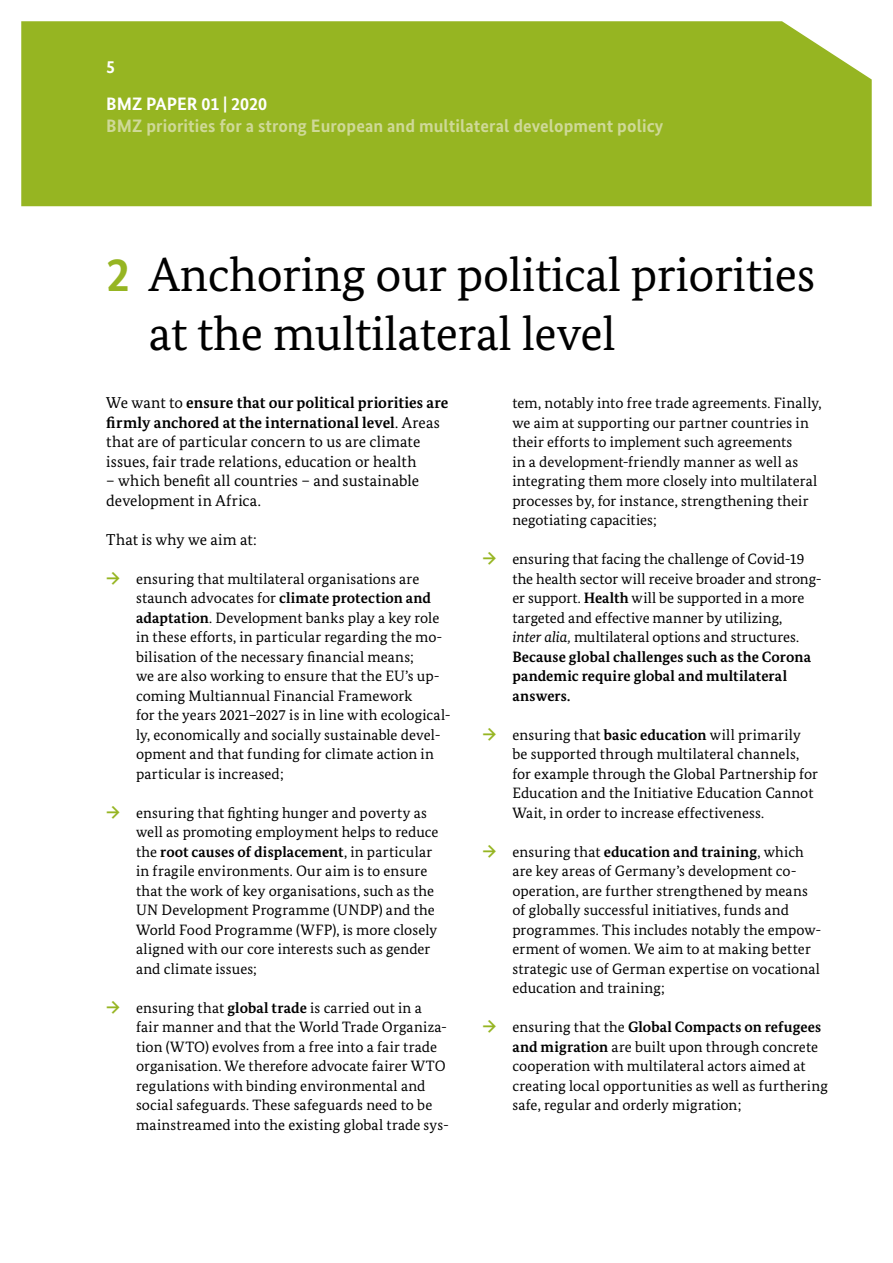
<style>
.page{position:relative;width:893px;height:1263px;background:#fff}
.page>*{position:absolute;margin:0;border:0;box-sizing:border-box;transform-origin:0 0}
.t1{font:48px/58.5px "Bundes Serif";letter-spacing:-.005em;color:#000}
.t2{font:700 18px "Bundes Sans";letter-spacing:.005em;color:#cfd998}
.t3{font:700 18px/36.5px "Bundes Sans";color:#fff}
.t4{font:15.75px/19.5px "Bundes Serif";letter-spacing:.005em;color:#000}
.t5{font:15px/19.5px "Bundes Serif";letter-spacing:.005em;color:#000}
.s1{font-family:"Bundes Sans";font-weight:700;color:#96b522}
.s2{font-weight:700}
.s3{font-family:"Bundes Sans";font-weight:700;font-size:18px;color:#96b522}
.s4{font-style:italic}
</style>
<div class="page">
<div style="left:21px;top:21px;width:851px;height:185px;background:#96b522"></div>
<p class="t3" style="left:106px;top:49px;width:162px">5<br>BMZ PAPER 01 | 2020</p>
<p class="t2" style="left:106px;top:114px;width:558px">BMZ priorities for a strong European and multilateral development policy</p>
<h1 class="t1" style="left:149px;top:245px;width:668px;text-indent:-43px"><span class="s1">2</span> Anchoring our political priorities at the multilateral level</h1>
<p class="t4" style="left:106px;top:393px;width:344px">We want to <span class="s2">ensure that our political priorities are firmly anchored at the international level</span>. Areas that are of particular concern to us are climate issues, fair trade relations, education or health</p>
<p class="t4" style="left:106px;top:471px;width:314px">– which benefit all countries – and sustainable development in Africa.</p>
<p class="t4" style="left:106px;top:529px;width:152px">That is why we aim at:</p>
<p class="t5" style="left:136px;top:568px;width:316px;text-indent:-30px"><span class="s3">→</span> ensuring that multilateral organisations are staunch advocates for <span class="s2">climate protection and adaptation</span>. Development banks play a key role in these efforts, in particular regarding the mo&shy;bilisation of the necessary financial means;<br>we are also working to ensure that the EU’s up&shy;coming Multiannual Financial Framework<br>for the years 2021–2027 is in line with ecological&shy;ly, economically and socially sustainable devel&shy;opment and that funding for climate action in particular is increased;</p>
<p class="t5" style="left:136px;top:802px;width:304px;text-indent:-30px"><span class="s3">→</span> ensuring that fighting hunger and poverty as well as promoting employment helps to reduce the <span class="s2">root causes of displacement</span>, in particular in fragile environments. Our aim is to ensure that the work of key organisations, such as the UN Development Programme (UNDP) and the World Food Programme (WFP), is more closely aligned with our core interests such as gender and climate issues;</p>
<p class="t5" style="left:136px;top:997px;width:314px;text-indent:-30px"><span class="s3">→</span> ensuring that <span class="s2">global trade</span> is carried out in a<br>fair manner and that the World Trade Organiza&shy;tion (WTO) evolves from a free into a fair trade organisation. We therefore advocate fairer WTO regulations with binding environmental and social safeguards. These safeguards need to be mainstreamed into the existing global trade sys-</p>
<p class="t5" style="left:512px;top:393px;width:311px">tem, notably into free trade agreements. Finally, we aim at supporting our partner countries in their efforts to implement such agreements<br>in a development-friendly manner as well as integrating them more closely into multilateral processes by, for instance, strengthening their negotiating capacities;</p>
<p class="t5" style="left:512px;top:549px;width:311px;text-indent:-30px"><span class="s3">→</span> ensuring that facing the challenge of Covid-19 the health sector will receive broader and strong&shy;er support. <span class="s2">Health</span> will be supported in a more targeted and effective manner by utilizing,<br><span class="s4">inter alia,</span> multilateral options and structures.<br><span class="s2">Because global challenges such as the Corona pandemic require global and multilateral answers.</span></p>
<p class="t5" style="left:512px;top:724px;width:307px;text-indent:-30px"><span class="s3">→</span> ensuring that <span class="s2">basic education</span> will primarily be supported through multilateral channels, for example through the Global Partnership for Education and the Initiative Education Cannot Wait, in order to increase effectiveness.</p>
<p class="t5" style="left:512px;top:841px;width:311px;text-indent:-30px"><span class="s3">→</span> ensuring that <span class="s2">education and training</span>, which are key areas of Germany’s development co&shy;operation, are further strengthened by means of globally successful initiatives, funds and programmes. This includes notably the empow&shy;erment of women. We aim to at making better strategic use of German expertise on vocational education and training;</p>
<p class="t5" style="left:512px;top:1017px;width:317px;text-indent:-30px"><span class="s3">→</span> ensuring that the <span class="s2">Global Compacts on refugees and migration</span> are built upon through concrete cooperation with multilateral actors aimed at creating local opportunities as well as furthering safe, regular and orderly migration;</p>
</div>
